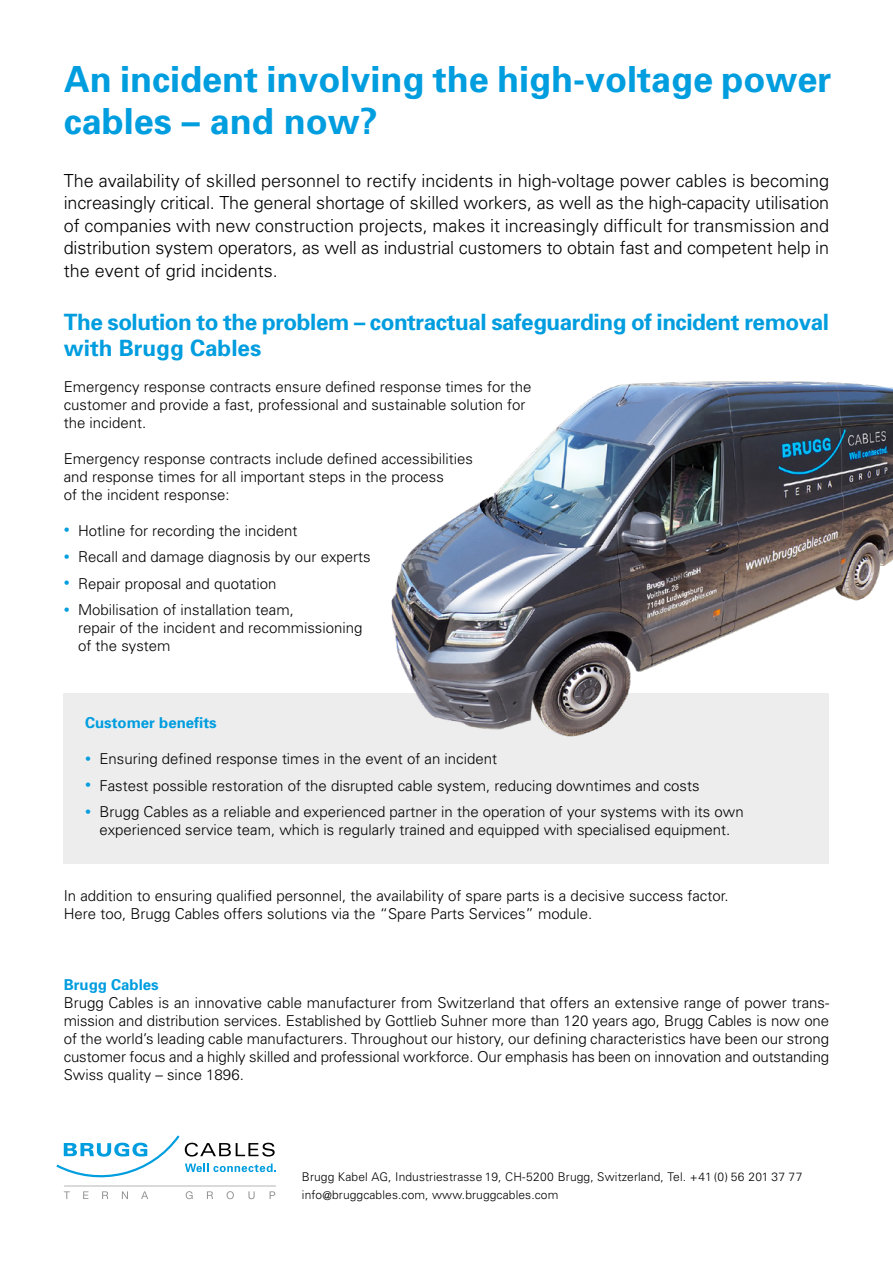
<style>
.page{position:relative;width:893px;height:1263px;background:#fff}
.page>*{position:absolute;margin:0;border:0;box-sizing:border-box;transform-origin:0 0}
.t1{font:700 36px/42px "Univers";color:#009ddf}
.t2{font:700 22.5px/25.5px "Univers";letter-spacing:-.02em;color:#009ddf}
.t3{font:300 18px/22.5px "Univers";letter-spacing:-.01em;color:#000;text-align:justify}
.t4{font:300 15px/18px "Univers";color:#000}
.t5{font:700 15px "Univers";color:#009ddf}
.t6{font:300 12px/18px "Univers";letter-spacing:.01em;color:#000}
.s1{font-size:12px;color:#009ddf}
</style>
<div class="page">
<hr style="left:64px;top:1185px;width:211px;height:2px;background:#dadada">
<svg style="left:56px;top:1135px;width:219px;height:43px"></svg>
<svg style="left:64px;top:1191px;width:6px;height:8px"></svg>
<svg style="left:83px;top:1191px;width:5px;height:8px"></svg>
<svg style="left:102px;top:1191px;width:6px;height:8px"></svg>
<svg style="left:122px;top:1191px;width:6px;height:8px"></svg>
<svg style="left:141px;top:1191px;width:7px;height:8px"></svg>
<svg style="left:186px;top:1191px;width:7px;height:8px"></svg>
<svg style="left:207px;top:1191px;width:6px;height:8px"></svg>
<svg style="left:227px;top:1191px;width:7px;height:8px"></svg>
<svg style="left:248px;top:1191px;width:7px;height:8px"></svg>
<svg style="left:270px;top:1191px;width:5px;height:8px"></svg>
<div style="left:64px;top:693px;width:765px;height:170px;background:#ededed"></div>
<img style="left:391px;top:381px;width:502px;height:356px">
<h1 class="t1" style="left:64px;top:59px;width:769px">An incident involving the high-voltage power cables – and now?</h1>
<p class="t3" style="left:64px;top:169px;width:767px">The availability of skilled personnel to rectify incidents in high-voltage power cables is becoming increasingly critical. The general shortage of skilled workers, as well as the high-capacity utilisation of companies with new construction projects, makes it increasingly difficult for transmission and distribution system operators, as well as industrial customers to obtain fast and competent help in the event of grid incidents.</p>
<h2 class="t2" style="left:64px;top:310px;width:767px">The solution to the problem – contractual safeguarding of incident removal with Brugg Cables</h2>
<p class="t4" style="left:64px;top:378px;width:469px">Emergency response contracts ensure defined response times for the customer and provide a fast, professional and sustainable solution for the incident.</p>
<p class="t4" style="left:64px;top:450px;width:411px">Emergency response contracts include defined accessibilities and response times for all important steps in the process<br>of the incident response:</p>
<p class="t4" style="left:64px;top:522px;width:235px"><span class="s1">•</span> Hotline for recording the incident</p>
<p class="t4" style="left:64px;top:548px;width:308px"><span class="s1">•</span> Recall and damage diagnosis by our experts</p>
<p class="t4" style="left:64px;top:575px;width:214px"><span class="s1">•</span> Repair proposal and quotation</p>
<p class="t4" style="left:78px;top:601px;width:286px;text-indent:-14px"><span class="s1">•</span> Mobilisation of installation team,<br>repair of the incident and recommissioning of the system</p>
<p class="t5" style="left:85px;top:714px;width:133px">Customer benefits</p>
<p class="t4" style="left:85px;top:750px;width:414px"><span class="s1">•</span> Ensuring defined response times in the event of an incident</p>
<p class="t4" style="left:85px;top:777px;width:616px"><span class="s1">•</span> Fastest possible restoration of the disrupted cable system, reducing downtimes and costs</p>
<p class="t4" style="left:85px;top:803px;width:660px;text-align:center"><span class="s1">•</span> Brugg Cables as a reliable and experienced partner in the operation of your systems with its own experienced service team, which is regularly trained and equipped with specialised equipment.</p>
<p class="t4" style="left:64px;top:886px;width:666px">In addition to ensuring qualified personnel, the availability of spare parts is a decisive success factor.<br>Here too, Brugg Cables offers solutions via the “Spare Parts Services” module.</p>
<p class="t5" style="left:64px;top:975px;width:97px">Brugg Cables</p>
<p class="t4" style="left:64px;top:994px;width:767px;text-align:justify">Brugg Cables is an innovative cable manufacturer from Switzerland that offers an extensive range of power trans&shy;mission and distribution services. Established by Gottlieb Suhner more than 120 years ago, Brugg Cables is now one of the world’s leading cable manufacturers. Throughout our history, our defining characteristics have been our strong customer focus and a highly skilled and professional workforce. Our emphasis has been on innovation and outstanding Swiss quality – since 1896.</p>
<p class="t6" style="left:302px;top:1168px;width:502px">Brugg Kabel AG, Industriestrasse 19, CH-5200 Brugg, Switzerland, Tel. +41 (0) 56 201 37 77 info@bruggcables.com, www.bruggcables.com</p>
</div>
